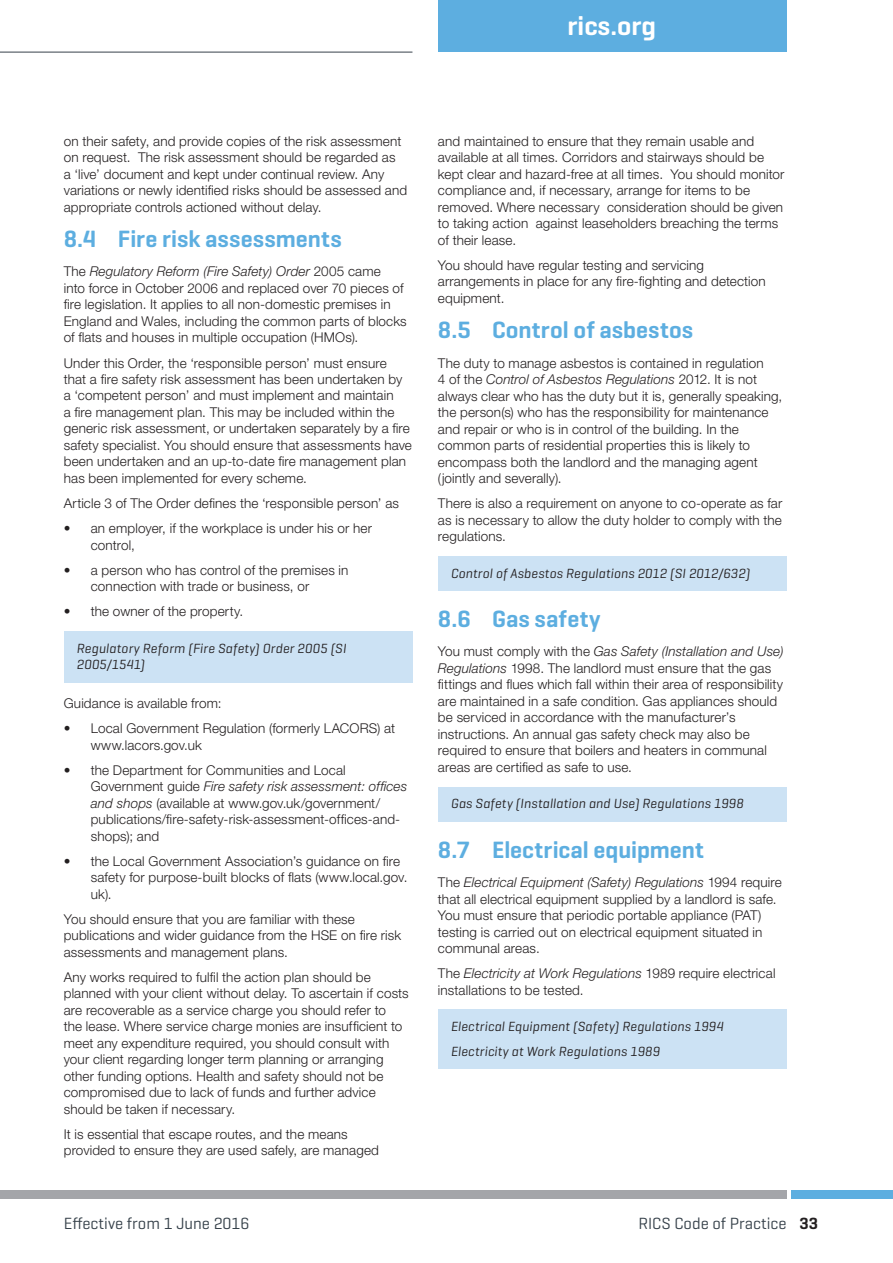
<style>
.page{position:relative;width:893px;height:1263px;background:#fff}
.page>*{position:absolute;margin:0;border:0;box-sizing:border-box;transform-origin:0 0}
.t1{font:600 27px "Geogrotesque";color:#fff}
.t2{font:600 24px "Geogrotesque";letter-spacing:.005em;color:#5daee0}
.t3{font:16.5px "Geogrotesque";color:#36414a}
.t4{font:300 13.5px/16.5px "Helvetica Neue LT Std";letter-spacing:.01em;color:#231f20}
.t5{font:italic 13.5px/16.5px "Geogrotesque";letter-spacing:.01em;color:#231f20}
.s1{font-style:italic}
.s2{font-weight:600;color:#231f20}
</style>
<div class="page">
<div style="left:438px;top:0;width:349px;height:52px;background:#5daee0"></div>
<hr style="left:0;top:52px;width:412px;height:1px;background:#36414a">
<div style="left:791px;top:1191px;width:102px;height:8px;background:#5daee0"></div>
<div style="left:0;top:1191px;width:787px;height:8px;background:#a4a5a9"></div>
<div style="left:64px;top:631px;width:348px;height:51px;background:#cce2f4"></div>
<div style="left:438px;top:556px;width:349px;height:35px;background:#cce2f4"></div>
<div style="left:438px;top:787px;width:349px;height:34px;background:#cce2f4"></div>
<div style="left:438px;top:1009px;width:349px;height:35px;background:#cce2f4"></div>
<div style="left:438px;top:1034px;width:349px;height:35px;background:#cce2f4"></div>
<h1 class="t1" style="left:568px;top:9px;width:90px">rics.org</h1>
<p class="t4" style="left:64px;top:132px;width:345px">on their safety, and provide copies of the risk assessment on request. The risk assessment should be regarded as<br>a ‘live’ document and kept under continual review. Any variations or newly identified risks should be assessed and appropriate controls actioned without delay.</p>
<h2 class="t2" style="left:64px;top:224px;width:279px">8.4 Fire risk assessments</h2>
<p class="t4" style="left:64px;top:263px;width:344px">The <span class="s1">Regulatory Reform (Fire Safety) Order</span> 2005 came<br>into force in October 2006 and replaced over 70 pieces of fire legislation. It applies to all non-domestic premises in England and Wales, including the common parts of blocks of flats and houses in multiple occupation (HMOs).</p>
<p class="t4" style="left:64px;top:354px;width:350px">Under this Order, the ‘responsible person’ must ensure that a fire safety risk assessment has been undertaken by a ‘competent person’ and must implement and maintain<br>a fire management plan. This may be included within the generic risk assessment, or undertaken separately by a fire safety specialist. You should ensure that assessments have been undertaken and an up-to-date fire management plan has been implemented for every scheme.</p>
<p class="t4" style="left:64px;top:495px;width:337px">Article 3 of The Order defines the ‘responsible person’ as</p>
<p class="t4" style="left:91px;top:520px;width:283px;text-indent:-27px">• an employer, if the workplace is under his or her control,</p>
<p class="t4" style="left:91px;top:561px;width:259px;text-indent:-27px">• a person who has control of the premises in connection with trade or business, or</p>
<p class="t4" style="left:64px;top:603px;width:181px">• the owner of the property.</p>
<p class="t5" style="left:77px;top:639px;width:271px">Regulatory Reform (Fire Safety) Order 2005 (SI<br>2005/1541)</p>
<p class="t4" style="left:64px;top:695px;width:159px">Guidance is available from:</p>
<p class="t4" style="left:91px;top:720px;width:306px;text-indent:-27px">• Local Government Regulation (formerly LACORS) at www.lacors.gov.uk</p>
<p class="t4" style="left:91px;top:761px;width:318px;text-indent:-27px">• the Department for Communities and Local Government guide <span class="s1">Fire safety risk assessment: offices and shops</span> (available at www.gov.uk/government/ publications/fire-safety-risk-assessment-offices-and&shy;shops); and</p>
<p class="t4" style="left:91px;top:852px;width:318px;text-indent:-27px">• the Local Government Association’s guidance on fire safety for purpose-built blocks of flats (www.local.gov. uk).</p>
<p class="t4" style="left:64px;top:910px;width:339px">You should ensure that you are familiar with these publications and wider guidance from the HSE on fire risk assessments and management plans.</p>
<p class="t4" style="left:64px;top:968px;width:346px">Any works required to fulfil the action plan should be planned with your client without delay. To ascertain if costs are recoverable as a service charge you should refer to<br>the lease. Where service charge monies are insufficient to meet any expenditure required, you should consult with your client regarding longer term planning or arranging other funding options. Health and safety should not be compromised due to lack of funds and further advice should be taken if necessary.</p>
<p class="t4" style="left:64px;top:1125px;width:317px">It is essential that escape routes, and the means provided to ensure they are used safely, are managed</p>
<p class="t4" style="left:438px;top:132px;width:348px">and maintained to ensure that they remain usable and available at all times. Corridors and stairways should be kept clear and hazard-free at all times. You should monitor compliance and, if necessary, arrange for items to be removed. Where necessary consideration should be given to taking action against leaseholders breaching the terms of their lease.</p>
<p class="t4" style="left:438px;top:256px;width:329px">You should have regular testing and servicing arrangements in place for any fire-fighting and detection equipment.</p>
<h2 class="t2" style="left:438px;top:315px;width:257px">8.5 Control of asbestos</h2>
<p class="t4" style="left:438px;top:354px;width:346px">The duty to manage asbestos is contained in regulation<br>4 of the <span class="s1">Control of Asbestos Regulations</span> 2012. It is not always clear who has the duty but it is, generally speaking, the person(s) who has the responsibility for maintenance and repair or who is in control of the building. In the common parts of residential properties this is likely to encompass both the landlord and the managing agent (jointly and severally).</p>
<p class="t4" style="left:438px;top:495px;width:346px;text-align:justify">There is also a requirement on anyone to co-operate as far as is necessary to allow the duty holder to comply with the regulations.</p>
<p class="t5" style="left:451px;top:564px;width:301px">Control of Asbestos Regulations 2012 (SI 2012/632)</p>
<h2 class="t2" style="left:438px;top:604px;width:164px">8.6 Gas safety</h2>
<p class="t4" style="left:438px;top:643px;width:347px">You must comply with the <span class="s1">Gas Safety (Installation and Use)<br>Regulations</span> 1998. The landlord must ensure that the gas fittings and flues which fall within their area of responsibility are maintained in a safe condition. Gas appliances should be serviced in accordance with the manufacturer’s instructions. An annual gas safety check may also be required to ensure that boilers and heaters in communal areas are certified as safe to use.</p>
<p class="t5" style="left:451px;top:795px;width:294px">Gas Safety (Installation and Use) Regulations 1998</p>
<h2 class="t2" style="left:438px;top:835px;width:267px">8.7 Electrical equipment</h2>
<p class="t4" style="left:438px;top:874px;width:345px">The <span class="s1">Electrical Equipment (Safety) Regulations</span> 1994 require that all electrical equipment supplied by a landlord is safe.<br>You must ensure that periodic portable appliance (PAT) testing is carried out on electrical equipment situated in communal areas.</p>
<p class="t4" style="left:438px;top:965px;width:339px">The <span class="s1">Electricity at Work Regulations</span> 1989 require electrical installations to be tested.</p>
<p class="t5" style="left:451px;top:1013px;width:274px;line-height:25px">Electrical Equipment (Safety) Regulations 1994<br>Electricity at Work Regulations 1989</p>
<p class="t3" style="left:64px;top:1213px;width:187px">Effective from 1 June 2016</p>
<p class="t3" style="left:638px;top:1213px;width:181px">RICS Code of Practice <span class="s2">33</span></p>
</div>
